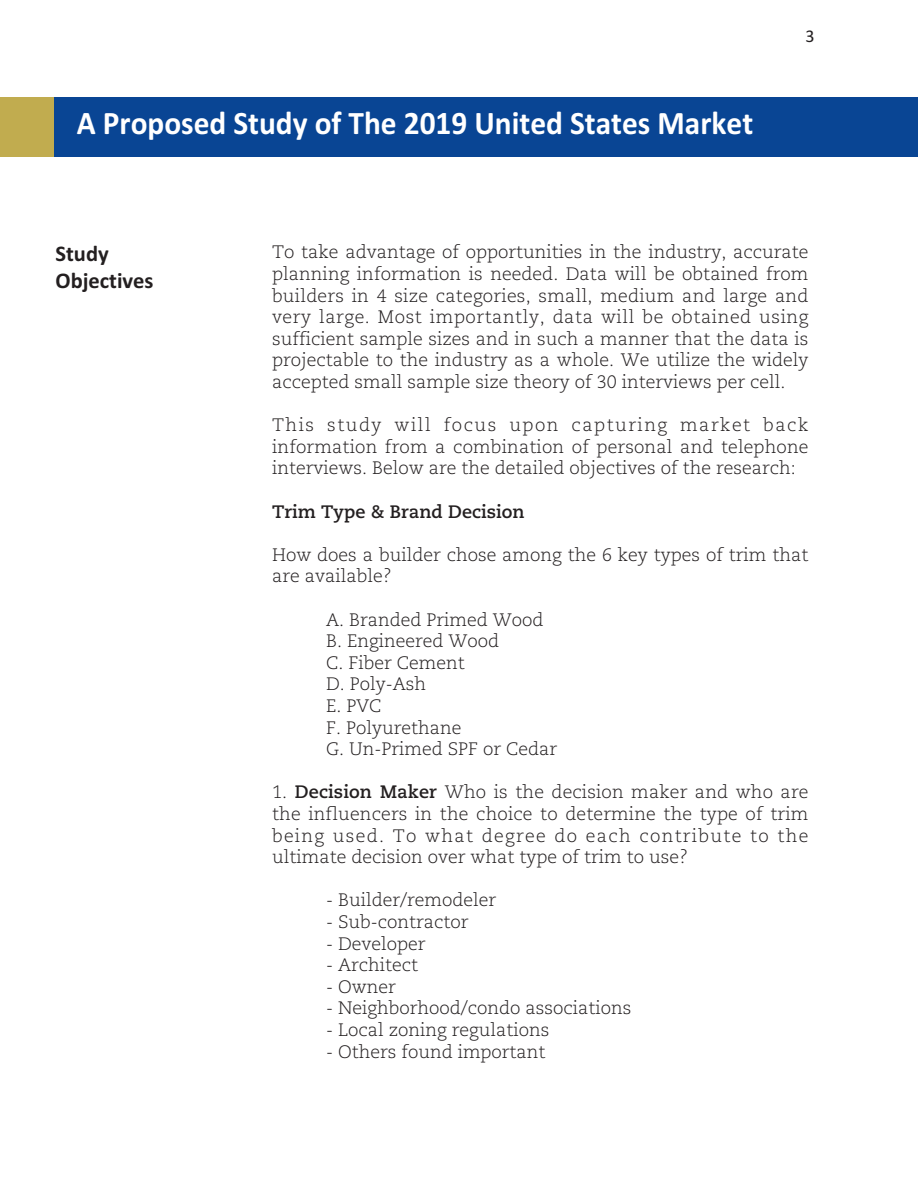
<style>
.page{position:relative;width:918px;height:1188px;background:#fff}
.page>*{position:absolute;margin:0;border:0;box-sizing:border-box;transform-origin:0 0}
.t1{font:700 33px "Calibri";color:#fff;scale:.95 1}
.t2{font:700 22.5px/27px "Calibri";color:#231f20}
.t3{font:300 18px/21.6px "Caecilia LT Std";color:#231f20;text-align:justify}
.t4{font:700 18px "Caecilia LT Std";color:#231f20}
.t5{font:18px "Calibri";color:#231f20}
.s1{font-weight:700}
</style>
<div class="page">
<div style="left:54px;top:97px;width:864px;height:59px;background:#094594"></div>
<div style="left:0;top:97px;width:54px;height:59px;background:#c1ac4f"></div>
<h1 class="t1" style="left:77px;top:103px;width:714px">A Proposed Study of The 2019 United States Market</h1>
<p class="t5" style="left:805px;top:25px;width:11px">3</p>
<p class="t2" style="left:56px;top:240px;width:100px">Study objectives</p>
<p class="t3" style="left:272px;top:243px;width:538px">To take advantage of opportunities in the industry, accurate planning information is needed. Data will be obtained from builders in 4 size categories, small, medium and large and very large. Most importantly, data will be obtained using sufficient sample sizes and in such a manner that the data is projectable to the industry as a whole. We utilize the widely accepted small sample size theory of 30 interviews per cell.</p>
<p class="t3" style="left:272px;top:416px;width:538px">This study will focus upon capturing market back information from a combination of personal and telephone interviews. Below are the detailed objectives of the research:</p>
<p class="t4" style="left:272px;top:504px;width:254px">Trim Type &amp; Brand Decision</p>
<p class="t3" style="left:272px;top:545px;width:538px">How does a builder chose among the 6 key types of trim that are available?</p>
<p class="t3" style="left:326px;top:610px;width:233px;text-align:left">A. Branded Primed Wood<br>B. Engineered Wood<br>C. Fiber Cement<br>D. Poly-Ash<br>E. PVC<br>F. Polyurethane<br>G. Un-Primed SPF or Cedar</p>
<p class="t3" style="left:272px;top:783px;width:538px">1. <span class="s1">Decision Maker</span> Who is the decision maker and who are the influencers in the choice to determine the type of trim being used. To what degree do each contribute to the ultimate decision over what type of trim to use?</p>
<p class="t3" style="left:326px;top:891px;width:172px">- Builder/remodeler</p>
<p class="t3" style="left:326px;top:912px;width:144px">- Sub-contractor</p>
<p class="t3" style="left:326px;top:934px;width:101px">- Developer</p>
<p class="t3" style="left:326px;top:956px;width:94px">- Architect</p>
<p class="t3" style="left:326px;top:977px;width:71px">- Owner</p>
<p class="t3" style="left:326px;top:999px;width:307px">- Neighborhood/condo associations</p>
<p class="t3" style="left:326px;top:1020px;width:225px">- Local zoning regulations</p>
<p class="t3" style="left:326px;top:1042px;width:221px">- Others found important</p>
</div>
